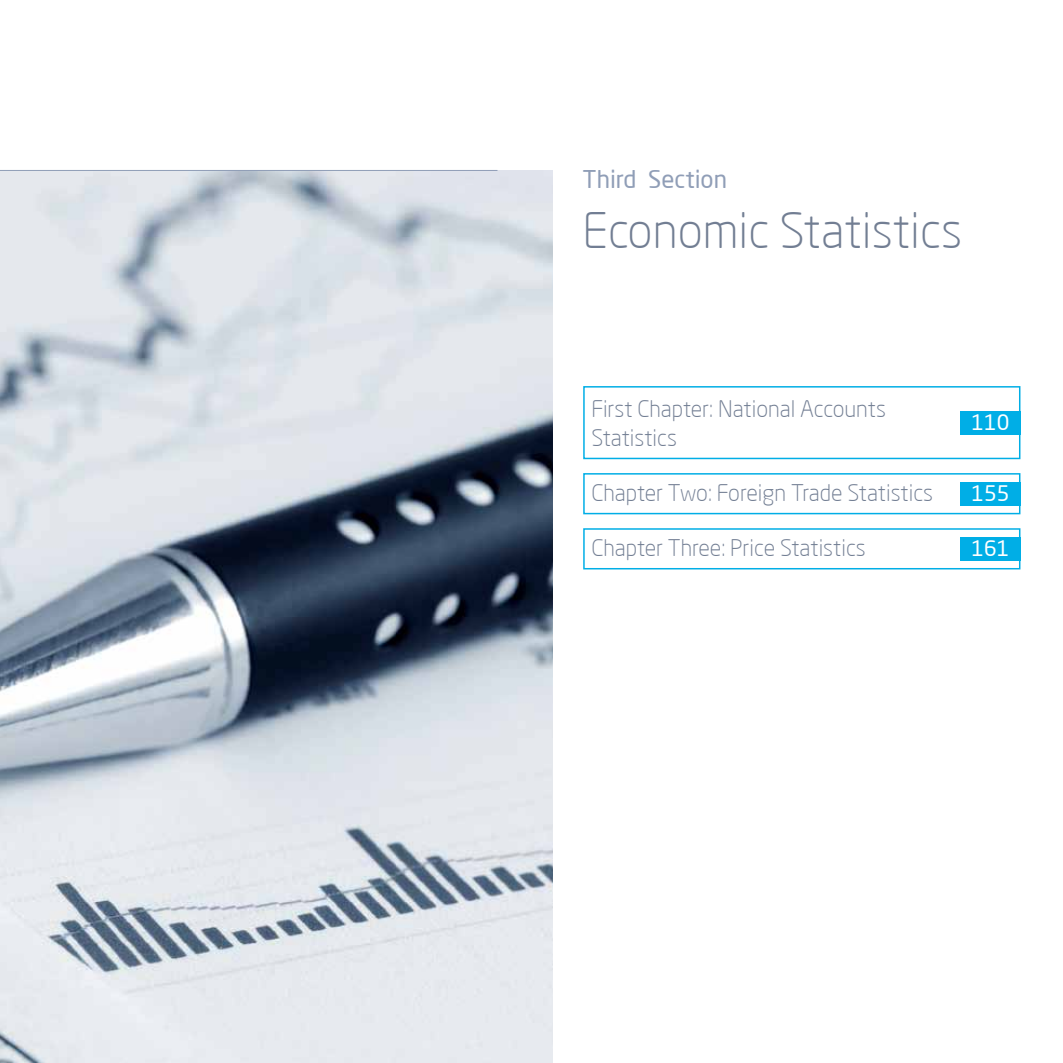
<style>
.page{position:relative;width:1063px;height:1063px;background:#fff}
.page>*{position:absolute;margin:0;border:0;box-sizing:border-box;transform-origin:0 0}
.t1{font:300 48px "Neo Sans Arabic";color:#727e93}
.t2{font:24px "Neo Sans Arabic";color:#909eb7}
.t3{font:300 22.5px/28.5px "Neo Sans Arabic";color:#727e93}
.t4{font:21px "Neo Sans Arabic";color:#fff}
</style>
<div class="page">
<img style="left:0;top:170px;width:552px;height:893px">
<hr style="left:0;top:170px;width:497px;height:1px;background:#909eb7">
<div style="left:583px;top:386px;width:437px;height:73px;border:2px solid #00aee6"></div>
<div style="left:583px;top:473px;width:437px;height:41px;border:2px solid #00aee6"></div>
<div style="left:583px;top:528px;width:437px;height:41px;border:2px solid #00aee6"></div>
<div style="left:960px;top:411px;width:60px;height:23px;background:#00aee6"></div>
<div style="left:960px;top:482px;width:60px;height:23px;background:#00aee6"></div>
<div style="left:960px;top:537px;width:60px;height:23px;background:#00aee6"></div>
<p class="t2" style="left:583px;top:161px;width:146px">Third Section</p>
<h1 class="t1" style="left:583px;top:195px;width:381px">Economic Statistics</h1>
<p class="t3" style="left:591px;top:395px;width:296px">First Chapter: National Accounts<br>Statistics</p>
<p class="t3" style="left:591px;top:479px;width:343px">Chapter Two: Foreign Trade Statistics</p>
<p class="t3" style="left:591px;top:534px;width:276px">Chapter Three: Price Statistics</p>
<p class="t4" style="left:971px;top:407px;width:40px">110</p>
<p class="t4" style="left:971px;top:478px;width:40px">155</p>
<p class="t4" style="left:971px;top:533px;width:40px">161</p>
</div>
